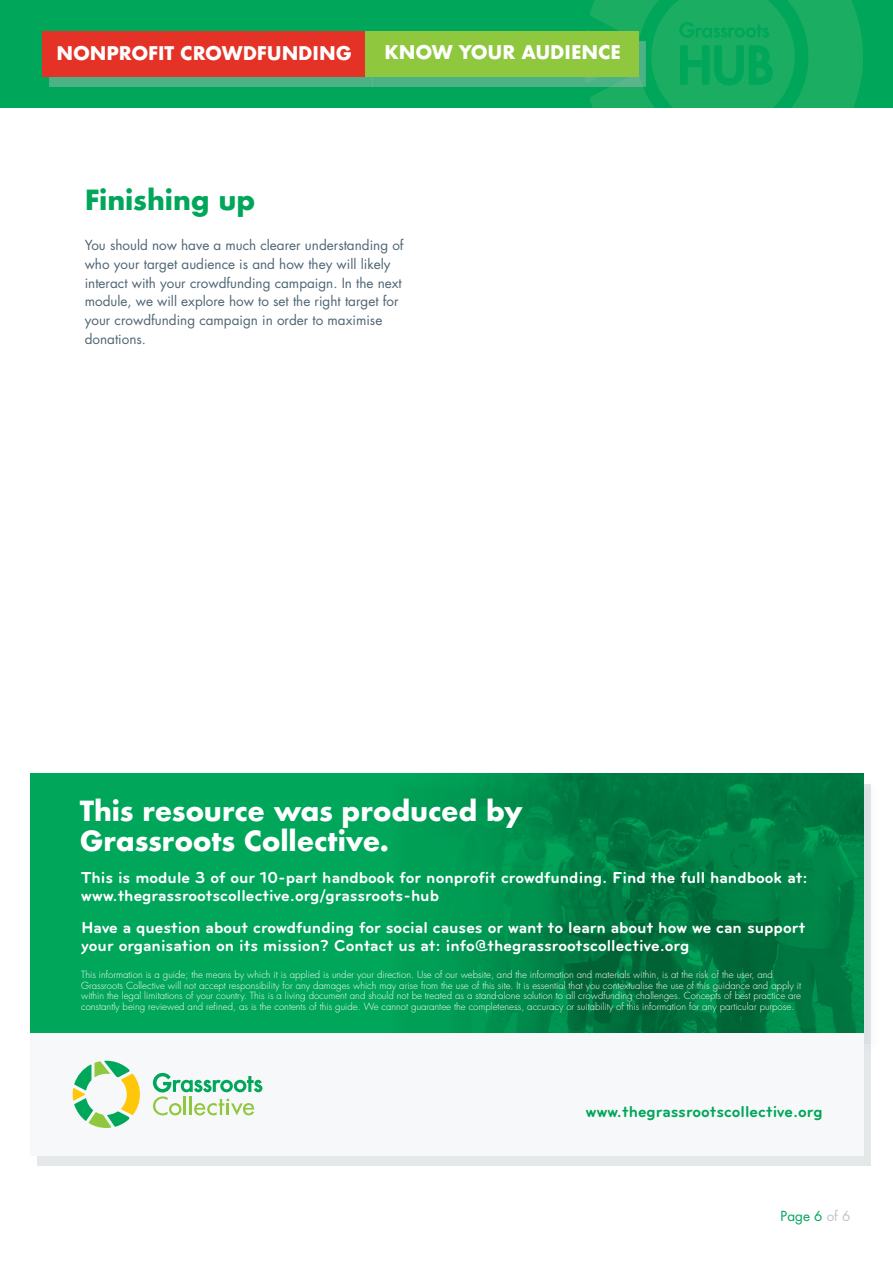
<style>
.page{position:relative;width:893px;height:1263px;background:#fff}
.page>*{position:absolute;margin:0;border:0;box-sizing:border-box;transform-origin:0 0}
.t1{font:700 27px/30px "Futura";letter-spacing:-.005em;color:#fff}
.t2{font:700 27px "Futura";letter-spacing:-.005em;color:#00a65a}
.t3{font:700 18.3px "Futura";letter-spacing:-.005em;color:#fff}
.t4{font:700 16.5px/18px "Bryant";color:#fff}
.t5{font:700 16.35px "Bryant";color:#00a65a}
.t6{font:13.5px/18.8px "Futura";color:#4f6574}
.t7{font:13.5px "Futura";color:#00a65a}
.t8{font:300 9.6px/10.5px "Futura";color:#fff}
.s1{color:#bcc5c9}
</style>
<div class="page">
<div style="left:0;top:0;width:893px;height:107px;background:#00a65a"></div>
<svg style="left:586px;top:0;width:277px;height:107px"></svg>
<div style="left:30px;top:774px;width:834px;height:259px;background:#00a65a"></div>
<div style="left:389px;top:778px;width:491px;height:276px;background:#bcc5c9;opacity:.4"></div>
<img style="left:389px;top:774px;width:475px;height:259px">
<div style="left:37px;top:1044px;width:834px;height:122px;background:#bcc5c9;opacity:.4"></div>
<div style="left:30px;top:1033px;width:834px;height:122px;background:#f6f8f9"></div>
<svg style="left:73px;top:1061px;width:67px;height:67px"></svg>
<svg style="left:153px;top:1073px;width:109px;height:42px"></svg>
<div style="left:49px;top:41px;width:324px;height:46px;background:#bcc5c9;opacity:.4"></div>
<div style="left:43px;top:31px;width:323px;height:45px;background:#e53226"></div>
<div style="left:373px;top:41px;width:273px;height:46px;background:#bcc5c9;opacity:.4"></div>
<div style="left:366px;top:31px;width:273px;height:45px;background:#8fc73e"></div>
<h2 class="t3" style="left:56px;top:40px;width:297px">NONPROFIT CROWDFUNDING</h2>
<h2 class="t3" style="left:384px;top:39px;width:238px">KNOW YOUR AUDIENCE</h2>
<h1 class="t2" style="left:85px;top:180px;width:172px">Finishing up</h1>
<p class="t6" style="left:85px;top:236px;width:320px">You should now have a much clearer understanding of who your target audience is and how they will likely interact with your crowdfunding campaign. In the next module, we will explore how to set the right target for your crowdfunding campaign in order to maximise donations.</p>
<h1 class="t1" style="left:80px;top:796px;width:444px">This resource was produced by<br>Grassroots Collective.</h1>
<h3 class="t4" style="left:81px;top:869px;width:728px">This is module 3 of our 10-part handbook for nonprofit crowdfunding. Find the full handbook at: www.thegrassrootscollective.org/grassroots-hub</h3>
<h3 class="t4" style="left:81px;top:918px;width:726px">Have a question about crowdfunding for social causes or want to learn about how we can support your organisation on its mission? Contact us at: info@thegrassrootscollective.org</h3>
<p class="t8" style="left:81px;top:969px;width:722px">This information is a guide; the means by which it is applied is under your direction. Use of our website, and the information and materials within, is at the risk of the user, and Grassroots Collective will not accept responsibility for any damages which may arise from the use of this site. It is essential that you contextualise the use of this guidance and apply it within the legal limitations of your country. This is a living document and should not be treated as a stand-alone solution to all crowdfunding challenges. Concepts of best practice are constantly being reviewed and refined, as is the contents of this guide. We cannot guarantee the completeness, accuracy or suitability of this information for any particular purpose.</p>
<h3 class="t5" style="left:586px;top:1102px;width:238px">www.thegrassrootscollective.org</h3>
<h3 class="t7" style="left:781px;top:1207px;width:71px">Page 6 <span class="s1">of 6</span></h3>
</div>
